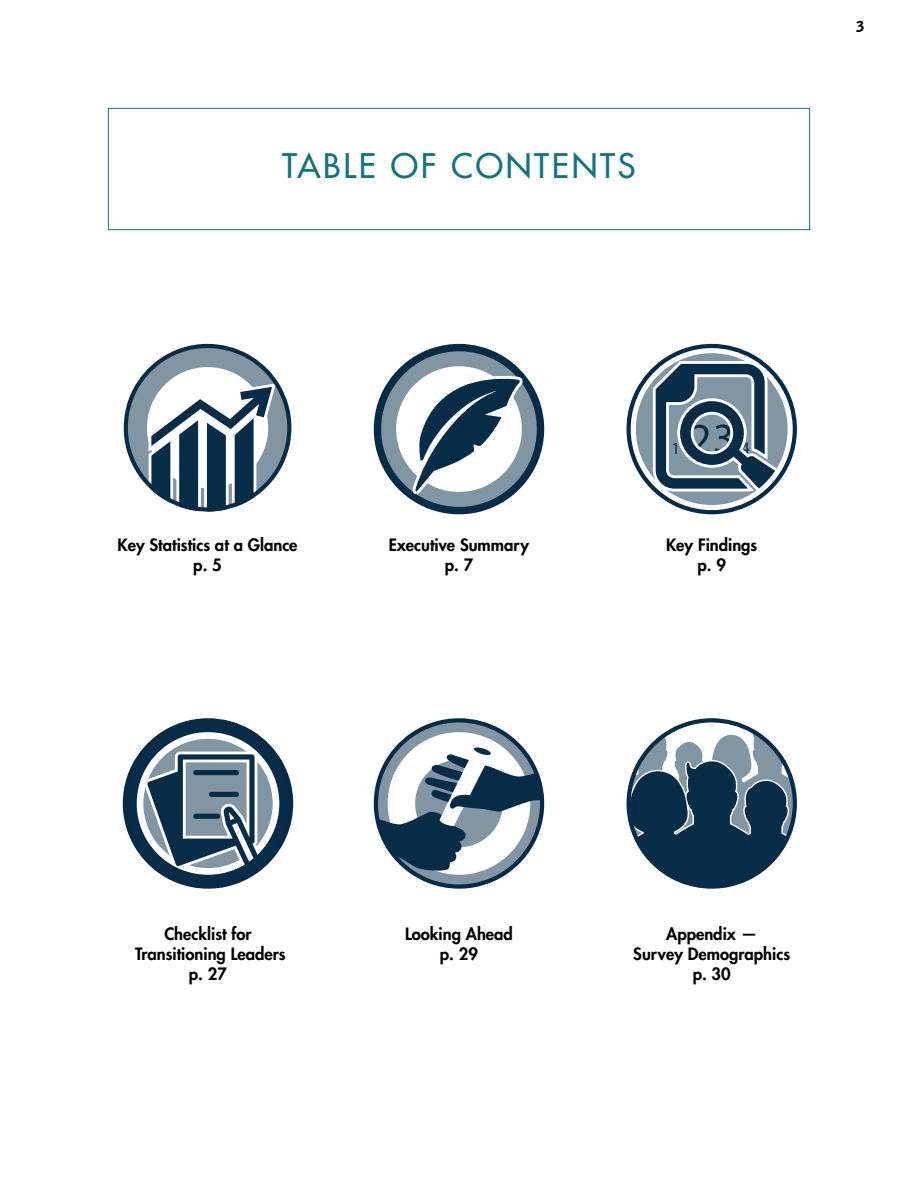
<style>
.page{position:relative;width:918px;height:1188px;background:#fff}
.page>*{position:absolute;margin:0;border:0;box-sizing:border-box;transform-origin:0 0}
.t1{font:500 33px "Futura Std";letter-spacing:.08em;color:#14737d}
.t2{font:800 16.5px/20px "Futura Std";color:#000;text-align:center}
.t3{font:900 15px "Bell Gothic BT";color:#000}
</style>
<div class="page">
<svg style="left:123px;top:718px;width:170px;height:171px"></svg>
<svg style="left:124px;top:344px;width:167px;height:168px"></svg>
<svg style="left:627px;top:718px;width:170px;height:171px"></svg>
<svg style="left:374px;top:718px;width:170px;height:171px"></svg>
<svg style="left:374px;top:344px;width:170px;height:170px"></svg>
<svg style="left:627px;top:344px;width:170px;height:170px"></svg>
<div style="left:108px;top:108px;width:702px;height:122px;border:1px solid #14737d"></div>
<h1 class="t1" style="left:282px;top:145px;width:355px">TABLE OF CONTENTS</h1>
<p class="t3" style="left:856px;top:18px;width:10px">3</p>
<p class="t2" style="left:118px;top:535px;width:182px">Key Statistics at a Glance p. 5</p>
<p class="t2" style="left:389px;top:535px;width:142px">Executive Summary p. 7</p>
<p class="t2" style="left:666px;top:535px;width:93px">Key Findings p. 9</p>
<p class="t2" style="left:135px;top:924px;width:152px">Checklist for<br>Transitioning Leaders p. 27</p>
<p class="t2" style="left:405px;top:924px;width:109px">Looking Ahead p. 29</p>
<p class="t2" style="left:633px;top:924px;width:158px">Appendix —<br>Survey Demographics p. 30</p>
</div>
